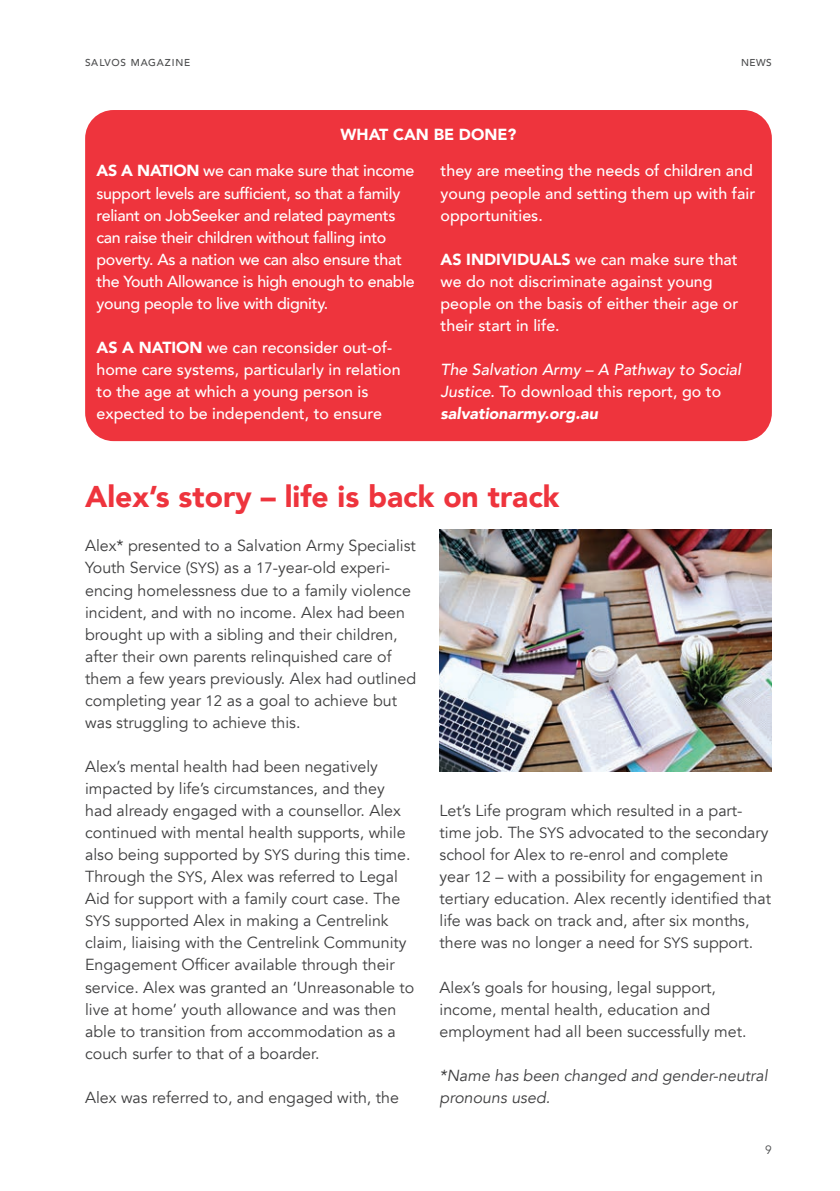
<style>
.page{position:relative;width:840px;height:1191px;background:#fff}
.page>*{position:absolute;margin:0;border:0;box-sizing:border-box;transform-origin:0 0}
.Heading_News_-_re{font:900 30px "Avenir";color:#ee343d}
.Body{font:16px/22px "Avenir";color:#3e3e3f}
.Body-2{font:500 16px/22px "Avenir";color:#fff}
.Body-3{font:500 16px/22px "Avenir";letter-spacing:-.02em;color:#fff}
.Body-4{font:italic 500 16px/22px "Avenir";color:#fff}
.Body-5{font:italic 16px/22px "Avenir";color:#3e3e3f}
.Body-6{font:900 16px "Avenir";color:#fff}
.t1{font:12px "Avenir";color:#4b4c4d}
.Page_name_-_Right{font:500 10px "Avenir";letter-spacing:.065em;color:#4b4c4d}
.s1{font-weight:900}
.s2{font-style:normal}
.s3{font-size:15px}
</style>
<div class="page">
<div style="left:85px;top:110px;width:686px;height:331px;background:#ee343d;border-radius:28px"></div>
<img style="left:439px;top:529px;width:332px;height:243px">
<p class="Page_name_-_Right" style="left:85px;top:54px;width:107px">SALVOS MAGAZINE</p>
<p class="Body-6" style="left:340px;top:121px;width:177px">WHAT CAN BE DONE?</p>
<p class="Page_name_-_Right" style="left:740px;top:54px;width:32px">NEWS</p>
<p class="Body-3" style="left:96px;top:159px;width:319px"><span class="s1">AS A NATION</span> we can make sure that income support levels are sufficient, so that a family reliant on JobSeeker and related payments can raise their children without falling into poverty. As a nation we can also ensure that the Youth Allowance is high enough to enable young people to live with dignity.</p>
<p class="Body-2" style="left:96px;top:335px;width:305px"><span class="s1">AS A NATION</span> we can reconsider out-of&shy;home care systems, particularly in relation to the age at which a young person is expected to be independent, to ensure</p>
<p class="Body-2" style="left:440px;top:159px;width:316px">they are meeting the needs of children and young people and setting them up with fair opportunities.</p>
<p class="Body-2" style="left:440px;top:247px;width:299px"><span class="s1">AS INDIVIDUALS</span> we can make sure that we do not discriminate against young people on the basis of either their age or their start in life.</p>
<p class="Body-4" style="left:440px;top:359px;width:302px">The Salvation Army – A Pathway to Social<br>Justice<span class="s2">. To download this report, go to </span><span class="s1">salvationarmy.org.au</span></p>
<p class="Heading_News_-_re" style="left:85px;top:471px;width:475px">Alex’s story – life is back on track</p>
<p class="Body" style="left:85px;top:535px;width:332px">Alex* presented to a Salvation Army Specialist Youth Service (<span class="s3">SYS</span>) as a <span class="s3">17</span>-year-old experi&shy;encing homelessness due to a family violence incident, and with no income. Alex had been brought up with a sibling and their children, after their own parents relinquished care of them a few years previously. Alex had outlined completing year <span class="s3">12</span> as a goal to achieve but was struggling to achieve this.</p>
<p class="Body" style="left:85px;top:755px;width:330px">Alex’s mental health had been negatively impacted by life’s circumstances, and they had already engaged with a counsellor. Alex continued with mental health supports, while also being supported by <span class="s3">SYS</span> during this time.<br>Through the <span class="s3">SYS</span>, Alex was referred to Legal Aid for support with a family court case. The <span class="s3">SYS</span> supported Alex in making a Centrelink claim, liaising with the Centrelink Community Engagement Officer available through their service. Alex was granted an ‘Unreasonable to live at home’ youth allowance and was then able to transition from accommodation as a couch surfer to that of a boarder.</p>
<p class="Body" style="left:85px;top:1086px;width:315px">Alex was referred to, and engaged with, the</p>
<p class="Body" style="left:439px;top:800px;width:333px">Let’s Life program which resulted in a part&shy;time job. The <span class="s3">SYS</span> advocated to the secondary school for Alex to re-enrol and complete<br>year <span class="s3">12</span> – with a possibility for engagement in tertiary education. Alex recently identified that life was back on track and, after six months, there was no longer a need for <span class="s3">SYS</span> support.</p>
<p class="Body" style="left:439px;top:976px;width:308px">Alex’s goals for housing, legal support, income, mental health, education and employment had all been successfully met.</p>
<p class="Body-5" style="left:439px;top:1064px;width:329px">*Name has been changed and gender-neutral pronouns used.</p>
<p class="t1" style="left:764px;top:1142px;width:8px">9</p>
</div>
